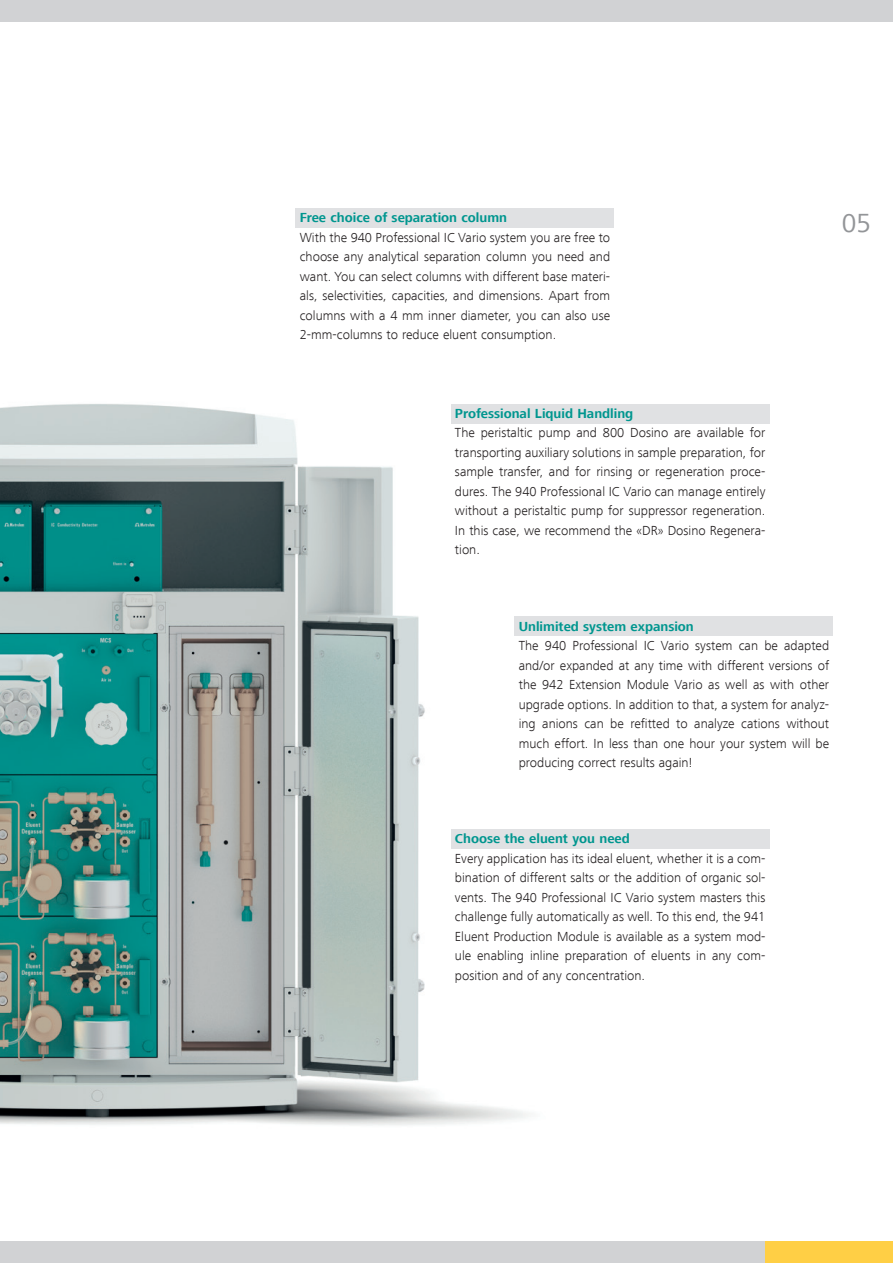
<style>
.page{position:relative;width:893px;height:1263px;background:#fff}
.page>*{position:absolute;margin:0;border:0;box-sizing:border-box;transform-origin:0 0}
.t1{font:27px "Frutiger Next LT";color:#939598}
.t2{font:300 13.5px/19.5px "Frutiger Next LT";color:#231f20;text-align:justify}
.t3{font:700 13.5px "Frutiger Next LT";color:#00968f}
</style>
<div class="page">
<img style="left:0;top:404px;width:610px;height:722px">
<div style="left:0;top:0;width:893px;height:21px;background:#d1d2d4"></div>
<div style="left:0;top:1242px;width:893px;height:21px;background:#d1d2d4"></div>
<div style="left:451px;top:829px;width:319px;height:20px;background:#e0e1e3"></div>
<div style="left:514px;top:617px;width:319px;height:19px;background:#e0e1e3"></div>
<div style="left:451px;top:404px;width:319px;height:19px;background:#e0e1e3"></div>
<div style="left:295px;top:208px;width:319px;height:20px;background:#e0e1e3"></div>
<div style="left:765px;top:1242px;width:128px;height:21px;background:#ffcf45"></div>
<p class="t3" style="left:300px;top:210px;width:209px">Free choice of separation column</p>
<p class="t2" style="left:300px;top:228px;width:312px">With the 940 Professional IC Vario system you are free to choose any analytical separation column you need and want. You can select columns with different base materi&shy;als, selectivities, capacities, and dimensions. Apart from columns with a 4 mm inner diameter, you can also use 2-mm-columns to reduce eluent consumption.</p>
<p class="t3" style="left:455px;top:406px;width:180px">Professional Liquid Handling</p>
<p class="t2" style="left:455px;top:423px;width:312px">The peristaltic pump and 800 Dosino are available for transporting auxiliary solutions in sample preparation, for sample transfer, and for rinsing or regeneration proce&shy;dures. The 940 Professional IC Vario can manage entirely without a peristaltic pump for suppressor regeneration.<br>In this case, we recommend the «DR» Dosino Regenera&shy;tion.</p>
<h1 class="t1" style="left:842px;top:208px;width:31px">05</h1>
<p class="t3" style="left:519px;top:618px;width:177px">Unlimited system expansion</p>
<p class="t2" style="left:519px;top:636px;width:312px">The 940 Professional IC Vario system can be adapted and/or expanded at any time with different versions of the 942 Extension Module Vario as well as with other upgrade options. In addition to that, a system for analyz&shy;ing anions can be refitted to analyze cations without much effort. In less than one hour your system will be producing correct results again!</p>
<p class="t3" style="left:455px;top:831px;width:176px">Choose the eluent you need</p>
<p class="t2" style="left:455px;top:848px;width:312px">Every application has its ideal eluent, whether it is a com&shy;bination of different salts or the addition of organic sol&shy;vents. The 940 Professional IC Vario system masters this challenge fully automatically as well. To this end, the 941<br>Eluent Production Module is available as a system mod&shy;ule enabling inline preparation of eluents in any com&shy;position and of any concentration.</p>
</div>
